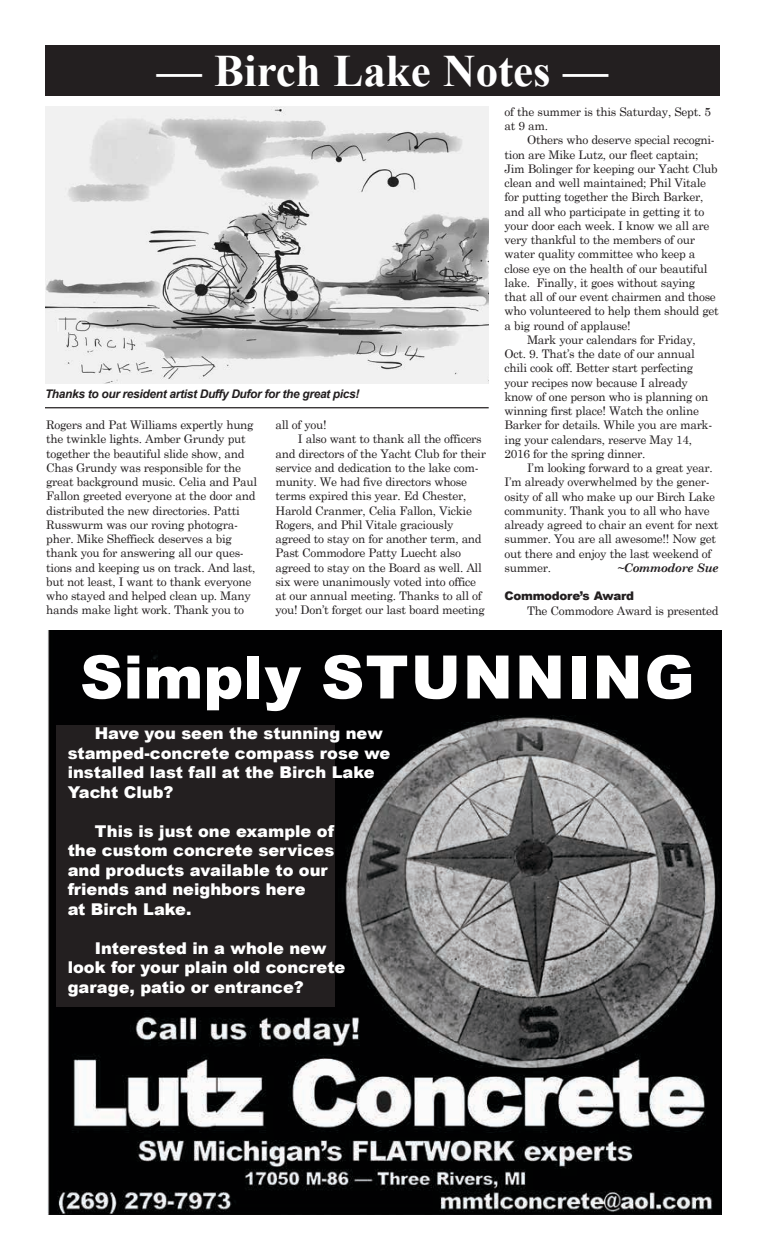
<style>
.page{position:relative;width:765px;height:1260px;background:#fff}
.page>*{position:absolute;margin:0;border:0;box-sizing:border-box;transform-origin:0 0}
.t1{font:900 60px "Arial";letter-spacing:.025em;color:#fff}
.t2{font:700 45px "Times New Roman";color:#fff}
.t3{font:900 16.25px/19.5px "Arial";color:#fff}
.t4{font:11.88px/14.2px "Century Schoolbook";letter-spacing:-.025em;color:#231f20}
.t5{font:italic 700 11.88px "Arial";letter-spacing:-.025em;color:#231f20}
.t6{font:900 11.88px "Arial";letter-spacing:-.025em;color:#231f20}
.t7{font:italic 700 11.88px "Century Schoolbook";letter-spacing:-.025em;color:#231f20}
</style>
<div class="page">
<div style="left:45px;top:45px;width:675px;height:51px;background:#231f20"></div>
<img style="left:48px;top:630px;width:673px;height:585px">
<div style="left:56px;top:725px;width:279px;height:281px;background:#231f20"></div>
<img style="left:45px;top:106px;width:444px;height:277px">
<hr style="left:45px;top:407px;width:444px;height:1px;background:#231f20">
<h2 class="t2" style="left:157px;top:38px;width:453px">— Birch Lake Notes —</h2>
<p class="t5" style="left:45px;top:386px;width:316px">Thanks to our resident artist Duffy Dufor for the great pics!</p>
<p class="t4" style="left:46px;top:417px;width:212px">Rogers and Pat Williams expertly hung the twinkle lights. Amber Grundy put together the beautiful slide show, and Chas Grundy was responsible for the great background music. Celia and Paul Fallon greeted everyone at the door and distributed the new directories. Patti Russwurm was our roving photogra&shy;pher. Mike Sheffieck deserves a big thank you for answering all our ques&shy;tions and keeping us on track. And last, but not least, I want to thank everyone who stayed and helped clean up. Many hands make light work. Thank you to</p>
<p class="t4" style="left:275px;top:417px;width:53px">all of you!</p>
<p class="t4" style="left:298px;top:431px;width:185px">I also want to thank all the officers</p>
<p class="t4" style="left:275px;top:445px;width:212px">and directors of the Yacht Club for their</p>
<p class="t4" style="left:275px;top:459px;width:205px">service and dedication to the lake com-</p>
<p class="t4" style="left:275px;top:474px;width:193px">munity. We had five directors whose</p>
<p class="t4" style="left:275px;top:488px;width:192px">terms expired this year. Ed Chester,</p>
<p class="t4" style="left:275px;top:502px;width:198px">Harold Cranmer, Celia Fallon, Vickie</p>
<p class="t4" style="left:275px;top:516px;width:180px">Rogers, and Phil Vitale graciously</p>
<p class="t4" style="left:275px;top:531px;width:208px">agreed to stay on for another term, and</p>
<p class="t4" style="left:275px;top:545px;width:187px">Past Commodore Patty Luecht also</p>
<p class="t4" style="left:275px;top:559px;width:208px">agreed to stay on the Board as well. All</p>
<p class="t4" style="left:275px;top:573px;width:202px">six were unanimously voted into office</p>
<p class="t4" style="left:275px;top:588px;width:208px">at our annual meeting. Thanks to all of</p>
<p class="t4" style="left:275px;top:602px;width:211px">you! Don’t forget our last board meeting</p>
<p class="t4" style="left:505px;top:103px;width:208px">of the summer is this Saturday, Sept. 5 at 9 am.</p>
<p class="t4" style="left:527px;top:132px;width:189px">Others who deserve special recogni-</p>
<p class="t4" style="left:505px;top:146px;width:195px">tion are Mike Lutz, our fleet captain;</p>
<p class="t4" style="left:505px;top:160px;width:215px">Jim Bolinger for keeping our Yacht Club</p>
<p class="t4" style="left:505px;top:175px;width:203px">clean and well maintained; Phil Vitale</p>
<p class="t4" style="left:505px;top:189px;width:200px">for putting together the Birch Barker,</p>
<p class="t4" style="left:505px;top:203px;width:201px">and all who participate in getting it to</p>
<p class="t4" style="left:505px;top:217px;width:206px">your door each week. I know we all are</p>
<p class="t4" style="left:505px;top:232px;width:192px">very thankful to the members of our</p>
<p class="t4" style="left:505px;top:246px;width:192px">water quality committee who keep a</p>
<p class="t4" style="left:505px;top:260px;width:204px">close eye on the health of our beautiful</p>
<p class="t4" style="left:505px;top:274px;width:192px">lake. Finally, it goes without saying</p>
<p class="t4" style="left:505px;top:289px;width:213px">that all of our event chairmen and those</p>
<p class="t4" style="left:505px;top:303px;width:216px">who volunteered to help them should get</p>
<p class="t4" style="left:505px;top:317px;width:128px">a big round of applause!</p>
<p class="t4" style="left:527px;top:331px;width:170px">Mark your calendars for Friday,</p>
<p class="t4" style="left:505px;top:346px;width:192px">Oct. 9. That’s the date of our annual</p>
<p class="t4" style="left:505px;top:360px;width:190px">chili cook off. Better start perfecting</p>
<p class="t4" style="left:505px;top:374px;width:185px">your recipes now because I already</p>
<p class="t4" style="left:505px;top:388px;width:205px">know of one person who is planning on</p>
<p class="t4" style="left:505px;top:403px;width:196px">winning first place! Watch the online</p>
<p class="t4" style="left:505px;top:417px;width:209px">Barker for details. While you are mark-</p>
<p class="t4" style="left:505px;top:431px;width:189px">ing your calendars, reserve May 14,</p>
<p class="t4" style="left:505px;top:445px;width:142px">2016 for the spring dinner.</p>
<p class="t4" style="left:527px;top:460px;width:187px">I’m looking forward to a great year.</p>
<p class="t4" style="left:505px;top:474px;width:207px">I’m already overwhelmed by the gener-</p>
<p class="t4" style="left:505px;top:488px;width:212px">osity of all who make up our Birch Lake</p>
<p class="t4" style="left:505px;top:502px;width:207px">community. Thank you to all who have</p>
<p class="t4" style="left:505px;top:517px;width:215px">already agreed to chair an event for next</p>
<p class="t4" style="left:505px;top:531px;width:213px">summer. You are all awesome!! Now get</p>
<p class="t4" style="left:505px;top:545px;width:209px">out there and enjoy the last weekend of</p>
<p class="t4" style="left:505px;top:559px;width:48px">summer.</p>
<p class="t7" style="left:617px;top:558px;width:103px">~Commodore Sue</p>
<p class="t6" style="left:505px;top:587px;width:131px">Commodore’s Award</p>
<p class="t4" style="left:527px;top:602px;width:193px">The Commodore Award is presented</p>
<h1 class="t1" style="left:80px;top:634px;width:616px">Simply STUNNING</h1>
<h3 class="t3" style="left:68px;top:723px;width:324px;text-indent:27px">Have you seen the stunning new stamped-concrete compass rose we installed last fall at the Birch Lake<br>Yacht Club?</h3>
<h3 class="t3" style="left:68px;top:820px;width:268px;text-indent:27px">This is just one example of the custom concrete services and products available to our friends and neighbors here<br>at Birch Lake.</h3>
<h3 class="t3" style="left:68px;top:937px;width:279px;text-indent:27px">Interested in a whole new look for your plain old concrete garage, patio or entrance?</h3>
</div>
